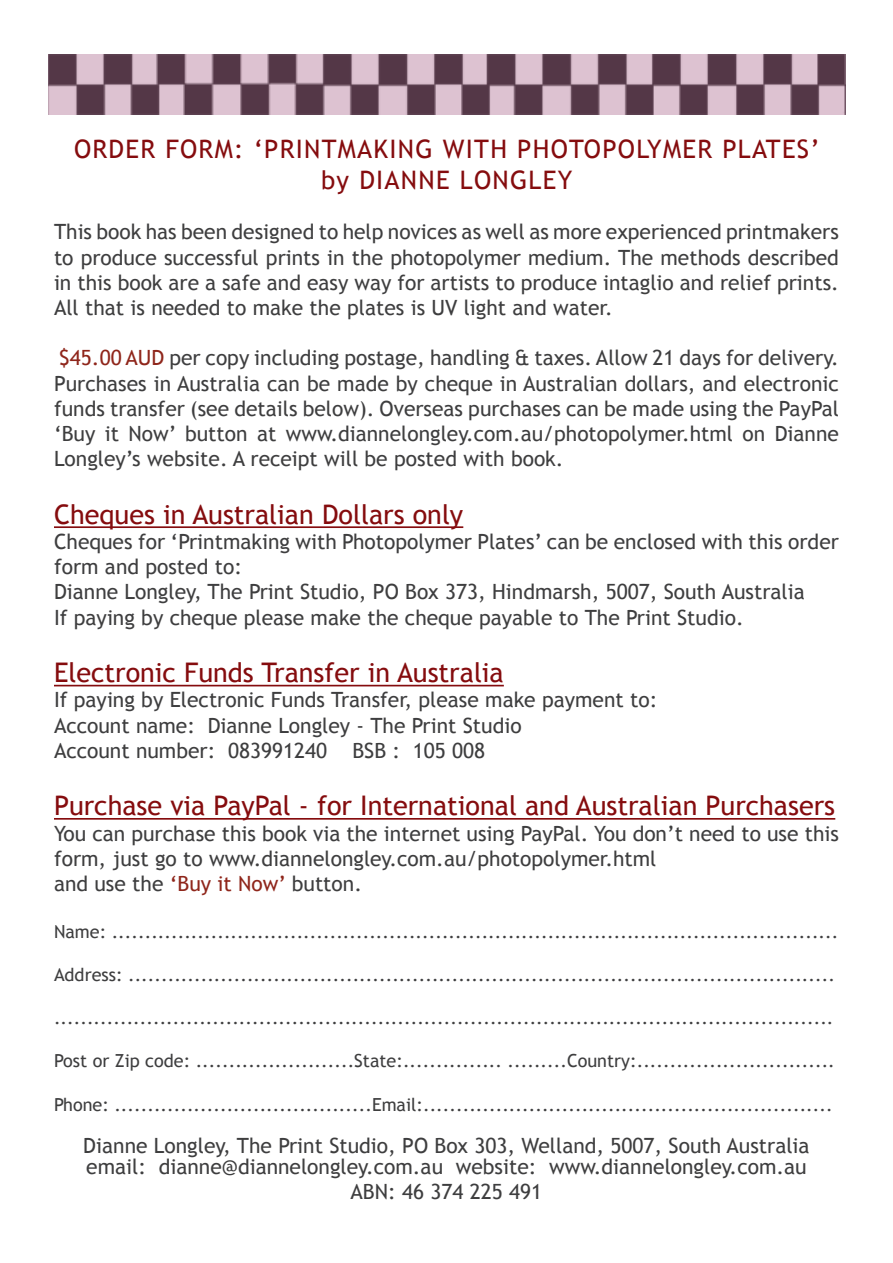
<style>
.page{position:relative;width:893px;height:1263px;background:#fff}
.page>*{position:absolute;margin:0;border:0;box-sizing:border-box;transform-origin:0 0}
.t1{font:27px "Trebuchet MS";color:#850c0e}
.t2{font:25.5px "Trebuchet MS";letter-spacing:.05em;color:#850c0e}
.t3{font:21px/25.2px "Trebuchet MS";color:#3e3e3f;text-align:justify}
.t4{font:18px "Trebuchet MS";color:#3e3e3f}
.s1{color:#8f261b}
</style>
<div class="page">
<hr style="left:54px;top:526px;width:409px;height:2px;background:#850c0e">
<hr style="left:54px;top:685px;width:450px;height:1px;background:#850c0e">
<hr style="left:54px;top:818px;width:781px;height:2px;background:#850c0e">
<img style="left:49px;top:54px;width:796px;height:60px">
<p class="t2" style="left:74px;top:134px;width:747px">ORDER FORM: ‘PRINTMAKING WITH PHOTOPOLYMER PLATES’</p>
<p class="t2" style="left:321px;top:165px;width:253px">by DIANNE LONGLEY</p>
<p class="t3" style="left:54px;top:220px;width:786px">This book has been designed to help novices as well as more experienced printmakers to produce successful prints in the photopolymer medium. The methods described in this book are a safe and easy way for artists to produce intaglio and relief prints.<br>All that is needed to make the plates is UV light and water.</p>
<p class="t3" style="left:59px;top:346px;width:781px"><span class="s1">$45.00 AUD</span> per copy including postage, handling &amp; taxes. Allow 21 days for delivery.</p>
<p class="t3" style="left:54px;top:371px;width:786px">Purchases in Australia can be made by cheque in Australian dollars, and electronic funds transfer (see details below). Overseas purchases can be made using the PayPal ‘Buy it Now’ button at www.diannelongley.com.au/photopolymer.html on Dianne Longley’s website. A receipt will be posted with book.</p>
<p class="t1" style="left:54px;top:498px;width:411px">Cheques in Australian Dollars only</p>
<p class="t3" style="left:54px;top:529px;width:786px">Cheques for ‘Printmaking with Photopolymer Plates’ can be enclosed with this order form and posted to:</p>
<p class="t3" style="left:54px;top:580px;width:752px">Dianne Longley, The Print Studio, PO Box 373, Hindmarsh, 5007, South Australia</p>
<p class="t3" style="left:54px;top:605px;width:691px">If paying by cheque please make the cheque payable to The Print Studio.</p>
<p class="t1" style="left:54px;top:657px;width:451px">Electronic Funds Transfer in Australia</p>
<p class="t3" style="left:54px;top:688px;width:605px">If paying by Electronic Funds Transfer, please make payment to:</p>
<p class="t3" style="left:54px;top:713px;width:469px">Account name: Dianne Longley - The Print Studio</p>
<p class="t3" style="left:54px;top:738px;width:433px">Account number: 083991240 BSB : 105 008</p>
<p class="t1" style="left:54px;top:790px;width:783px">Purchase via PayPal - for International and Australian Purchasers</p>
<p class="t3" style="left:54px;top:821px;width:786px">You can purchase this book via the internet using PayPal. You don’t need to use this form, just go to www.diannelongley.com.au/photopolymer.html</p>
<p class="t3" style="left:54px;top:871px;width:310px">and use the <span class="s1">‘Buy it Now’</span> button.</p>
<p class="t4" style="left:54px;top:921px;width:786px">Name: ..............................................................................................................</p>
<p class="t4" style="left:54px;top:964px;width:782px">Address: ...........................................................................................................</p>
<p class="t4" style="left:54px;top:1007px;width:781px">......................................................................................................................</p>
<p class="t4" style="left:54px;top:1050px;width:782px">Post or Zip code: ........................State:............... .........Country:..............................</p>
<p class="t4" style="left:54px;top:1094px;width:780px">Phone: .......................................Email:..............................................................</p>
<p class="t3" style="left:83px;top:1133px;width:728px">Dianne Longley, The Print Studio, PO Box 303, Welland, 5007, South Australia</p>
<p class="t3" style="left:86px;top:1154px;width:722px">email: dianne@diannelongley.com.au website: www.diannelongley.com.au</p>
<p class="t3" style="left:351px;top:1180px;width:193px">ABN: 46 374 225 491</p>
</div>
